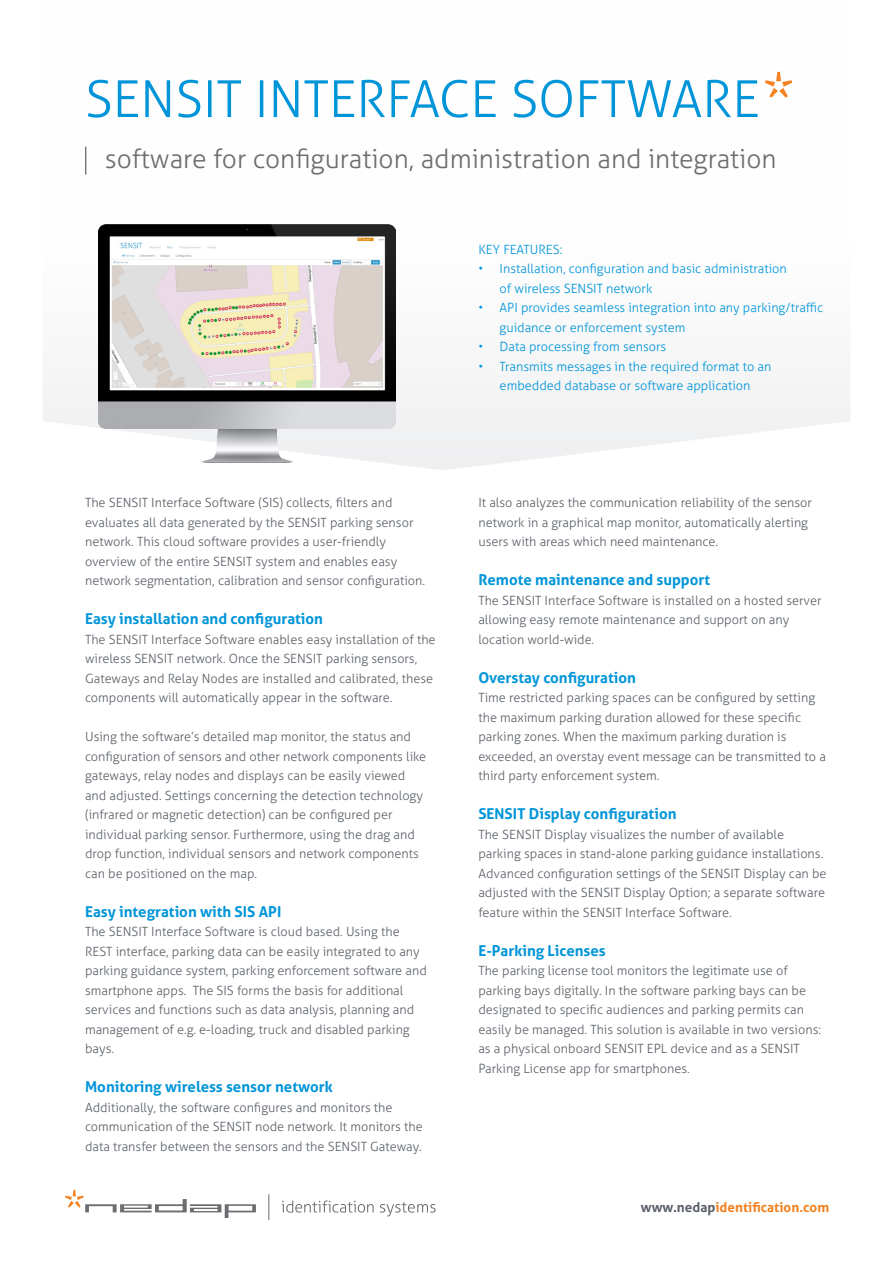
<style>
.page{position:relative;width:893px;height:1263px;background:#fff}
.page>*{position:absolute;margin:0;border:0;box-sizing:border-box;transform-origin:0 0}
.t1{font:300 51px "Aller";color:#0095d9}
.t2{font:300 26.4px "Aller";color:#6c6d70}
.t3{font:700 15px "Aller";color:#0095d9}
.t4{font:700 13.5px "Aller";color:#f48120}
.t5{font:300 12.75px/19.5px "Aller";color:#5b6168}
.t6{font:300 12.75px/19.5px "Aller";color:#0095d9}
.s1{color:#5b6168}
</style>
<div class="page">
<svg style="left:43px;top:71px;width:807px;height:399px"></svg>
<svg style="left:65px;top:1189px;width:371px;height:32px"></svg>
<svg style="left:85px;top:147px;width:1px;height:28px"></svg>
<svg style="left:765px;top:72px;width:27px;height:26px"></svg>
<img style="left:99px;top:224px;width:296px;height:238px">
<p class="t1" style="left:85px;top:68px;width:676px">SENSIT INTERFACE SOFTWARE</p>
<p class="t2" style="left:105px;top:142px;width:673px">software for configuration, administration and integration</p>
<p class="t5" style="left:85px;top:493px;width:342px">The SENSIT Interface Software (SIS) collects, filters and evaluates all data generated by the SENSIT parking sensor network. This cloud software provides a user-friendly overview of the entire SENSIT system and enables easy network segmentation, calibration and sensor configuration.</p>
<p class="t3" style="left:85px;top:609px;width:239px">Easy installation and configuration</p>
<p class="t5" style="left:85px;top:629px;width:352px">The SENSIT Interface Software enables easy installation of the wireless SENSIT network. Once the SENSIT parking sensors, Gateways and Relay Nodes are installed and calibrated, these components will automatically appear in the software.</p>
<p class="t5" style="left:85px;top:727px;width:343px">Using the software’s detailed map monitor, the status and configuration of sensors and other network components like gateways, relay nodes and displays can be easily viewed and adjusted. Settings concerning the detection technology (infrared or magnetic detection) can be configured per individual parking sensor. Furthermore, using the drag and drop function, individual sensors and network components can be positioned on the map.</p>
<p class="t3" style="left:85px;top:902px;width:198px">Easy integration with SIS API</p>
<p class="t5" style="left:85px;top:922px;width:343px">The SENSIT Interface Software is cloud based. Using the REST interface, parking data can be easily integrated to any parking guidance system, parking enforcement software and smartphone apps. The SIS forms the basis for additional services and functions such as data analysis, planning and</p>
<p class="t5" style="left:85px;top:1019px;width:326px">management of e.g. e-loading, truck and disabled parking bays.</p>
<p class="t3" style="left:85px;top:1077px;width:249px">Monitoring wireless sensor network</p>
<p class="t5" style="left:85px;top:1097px;width:339px">Additionally, the software configures and monitors the communication of the SENSIT node network. It monitors the data transfer between the sensors and the SENSIT Gateway.</p>
<p class="t6" style="left:478px;top:239px;width:85px">KEY FEATURES:</p>
<p class="t6" style="left:500px;top:259px;width:289px;text-indent:-21px">• Installation, configuration and basic administration of wireless SENSIT network</p>
<p class="t6" style="left:500px;top:298px;width:325px;text-indent:-21px">• API provides seamless integration into any parking/traffic guidance or enforcement system</p>
<p class="t6" style="left:478px;top:337px;width:189px">• Data processing from sensors</p>
<p class="t6" style="left:478px;top:356px;width:294px;text-align:center">• Transmits messages in the required format to an embedded database or software application</p>
<p class="t5" style="left:478px;top:493px;width:335px">It also analyzes the communication reliability of the sensor network in a graphical map monitor, automatically alerting users with areas which need maintenance.</p>
<p class="t3" style="left:478px;top:570px;width:233px">Remote maintenance and support</p>
<p class="t5" style="left:478px;top:590px;width:345px">The SENSIT Interface Software is installed on a hosted server allowing easy remote maintenance and support on any location world-wide.</p>
<p class="t3" style="left:478px;top:668px;width:159px">Overstay configuration</p>
<p class="t5" style="left:478px;top:688px;width:349px">Time restricted parking spaces can be configured by setting the maximum parking duration allowed for these specific parking zones. When the maximum parking duration is exceeded, an overstay event message can be transmitted to a third party enforcement system.</p>
<p class="t3" style="left:478px;top:804px;width:200px">SENSIT Display configuration</p>
<p class="t5" style="left:478px;top:824px;width:346px">The SENSIT Display visualizes the number of available parking spaces in stand-alone parking guidance installations.</p>
<p class="t5" style="left:478px;top:863px;width:350px;text-align:justify">Advanced configuration settings of the SENSIT Display can be adjusted with the SENSIT Display Option; a separate software feature within the SENSIT Interface Software.</p>
<p class="t3" style="left:478px;top:941px;width:129px">E-Parking Licenses</p>
<p class="t5" style="left:478px;top:961px;width:344px">The parking license tool monitors the legitimate use of parking bays digitally. In the software parking bays can be designated to specific audiences and parking permits can easily be managed. This solution is available in two versions: as a physical onboard SENSIT EPL device and as a SENSIT Parking License app for smartphones.</p>
<p class="t4" style="left:641px;top:1199px;width:190px"><span class="s1">www.nedap</span>identification.com</p>
</div>
